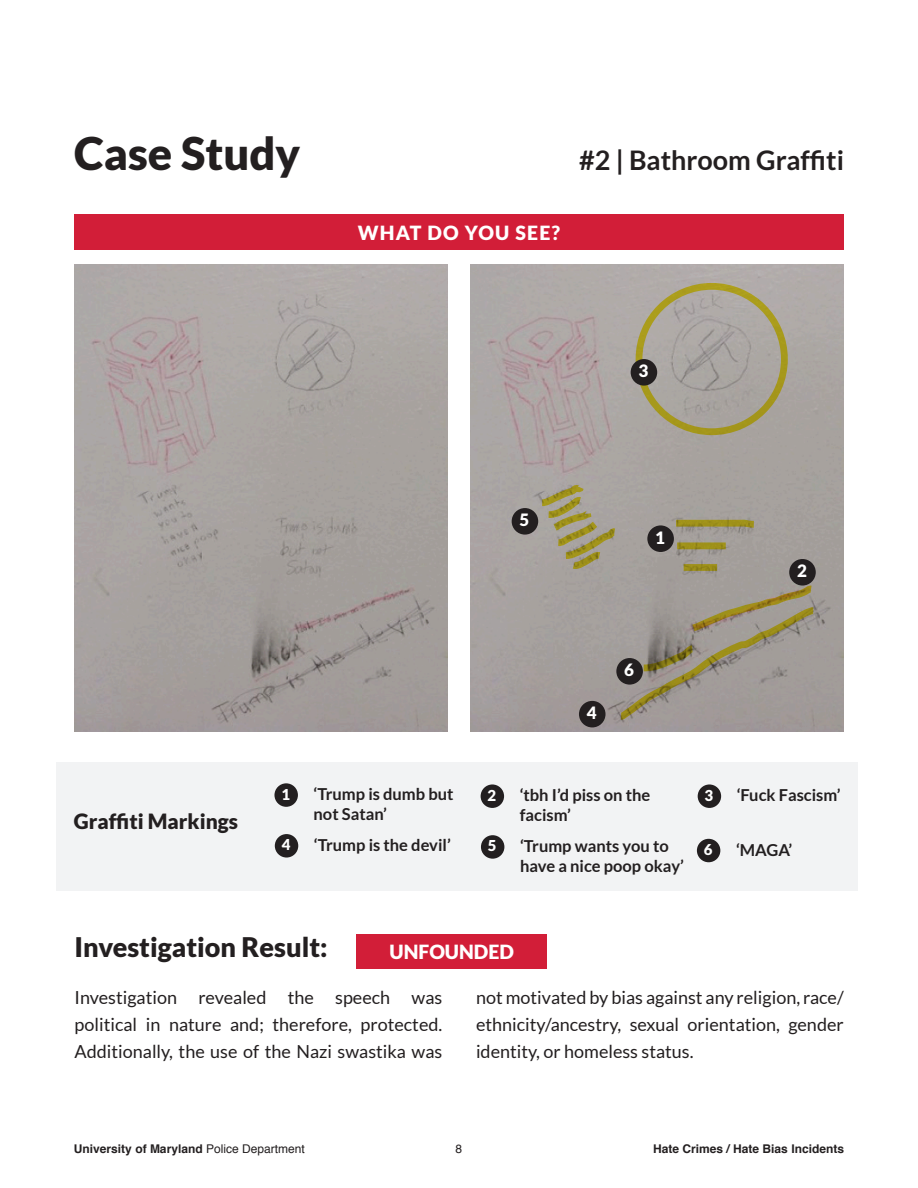
<style>
.page{position:relative;width:918px;height:1188px;background:#fff}
.page>*{position:absolute;margin:0;border:0;box-sizing:border-box;transform-origin:0 0}
.t1{font:900 45px "Lato";color:#231f20}
.t2{font:900 27px "Lato";color:#231f20}
.t3{font:700 27px "Lato";color:#231f20}
.t4{font:900 21px "Lato";color:#231f20}
.t5{font:900 19.5px "Lato";letter-spacing:.06em;color:#fff}
.t6{font:900 19.5px "Lato";color:#fff}
.t7{font:18px/27px "Lato";color:#231f20;text-align:justify}
.t8{font:900 16.95px "Lato";color:#fff}
.t9{font:700 16.5px/19.8px "Lato";color:#231f20}
.t10{font:900 15px "Lato";color:#fff}
.t11{font:700 12px "Helvetica";color:#231f20}
.t12{font:12px "Helvetica";color:#231f20}
.s1{font-weight:400}
</style>
<div class="page">
<img style="left:74px;top:264px;width:373px;height:468px">
<img style="left:471px;top:264px;width:373px;height:468px">
<div style="left:74px;top:214px;width:770px;height:36px;background:#d21e38"></div>
<div style="left:636px;top:283px;width:152px;height:152px;border:7px solid #f9eb2b;border-radius:50%"></div>
<svg style="left:540px;top:484px;width:77px;height:85px;background:#a49d7e"></svg>
<svg style="left:675px;top:518px;width:80px;height:11px"></svg>
<svg style="left:677px;top:542px;width:49px;height:7px"></svg>
<svg style="left:684px;top:564px;width:33px;height:7px"></svg>
<svg style="left:619px;top:584px;width:196px;height:137px;background:#9d9688"></svg>
<div style="left:616px;top:658px;width:27px;height:27px;background:#231f20;border-radius:50%"></div>
<div style="left:647px;top:525px;width:27px;height:27px;background:#231f20;border-radius:50%"></div>
<div style="left:631px;top:359px;width:26px;height:27px;background:#231f20;border-radius:50%"></div>
<div style="left:512px;top:508px;width:26px;height:27px;background:#231f20;border-radius:50%"></div>
<div style="left:579px;top:701px;width:27px;height:26px;background:#231f20;border-radius:50%"></div>
<div style="left:789px;top:559px;width:27px;height:27px;background:#231f20;border-radius:50%"></div>
<div style="left:356px;top:934px;width:191px;height:34px;background:#d21e38"></div>
<div style="left:56px;top:762px;width:802px;height:128px;background:#f2f3f4"></div>
<div style="left:274px;top:783px;width:24px;height:24px;background:#231f20;border-radius:50%"></div>
<div style="left:275px;top:834px;width:23px;height:24px;background:#231f20;border-radius:50%"></div>
<div style="left:481px;top:784px;width:23px;height:24px;background:#231f20;border-radius:50%"></div>
<div style="left:481px;top:835px;width:23px;height:24px;background:#231f20;border-radius:50%"></div>
<div style="left:698px;top:784px;width:23px;height:24px;background:#231f20;border-radius:50%"></div>
<div style="left:697px;top:839px;width:23px;height:23px;background:#231f20;border-radius:50%"></div>
<p class="t1" style="left:74px;top:127px;width:228px">Case Study</p>
<p class="t3" style="left:579px;top:145px;width:266px">#2 | Bathroom Graffiti</p>
<p class="t5" style="left:358px;top:222px;width:204px">WHAT DO YOU SEE?</p>
<p class="t8" style="left:638px;top:361px;width:11px">3</p>
<p class="t4" style="left:74px;top:809px;width:166px">Graffiti Markings</p>
<p class="t10" style="left:281px;top:785px;width:10px">1</p>
<p class="t10" style="left:282px;top:836px;width:10px">4</p>
<p class="t9" style="left:314px;top:784px;width:142px">‘Trump is dumb but not Satan’</p>
<p class="t9" style="left:314px;top:835px;width:138px">‘Trump is the devil’</p>
<p class="t8" style="left:519px;top:510px;width:11px">5</p>
<p class="t8" style="left:655px;top:528px;width:11px">1</p>
<p class="t8" style="left:797px;top:561px;width:11px">2</p>
<p class="t8" style="left:587px;top:703px;width:11px">4</p>
<p class="t8" style="left:624px;top:660px;width:11px">6</p>
<p class="t10" style="left:488px;top:786px;width:10px">2</p>
<p class="t10" style="left:488px;top:837px;width:10px">5</p>
<p class="t9" style="left:520px;top:785px;width:132px">‘tbh I’d piss on the facism’</p>
<p class="t9" style="left:520px;top:836px;width:165px">‘Trump wants you to have a nice poop okay’</p>
<p class="t10" style="left:705px;top:786px;width:10px">3</p>
<p class="t10" style="left:704px;top:841px;width:10px">6</p>
<p class="t9" style="left:737px;top:785px;width:105px">‘Fuck Fascism’</p>
<p class="t9" style="left:736px;top:840px;width:58px">‘MAGA’</p>
<p class="t2" style="left:75px;top:931px;width:255px">Investigation Result:</p>
<p class="t6" style="left:390px;top:940px;width:126px">UNFOUNDED</p>
<p class="t7" style="left:75px;top:984px;width:369px">Investigation revealed the speech was political in nature and; therefore, protected.<br>Additionally, the use of the Nazi swastika was</p>
<p class="t7" style="left:476px;top:984px;width:369px">not motivated by bias against any religion, race/ ethnicity/ancestry, sexual orientation, gender identity, or homeless status.</p>
<p class="t11" style="left:74px;top:1139px;width:232px">University of Maryland <span class="s1">Police Department</span></p>
<p class="t12" style="left:456px;top:1139px;width:8px">8</p>
<p class="t11" style="left:653px;top:1139px;width:192px">Hate Crimes / Hate Bias Incidents</p>
</div>
